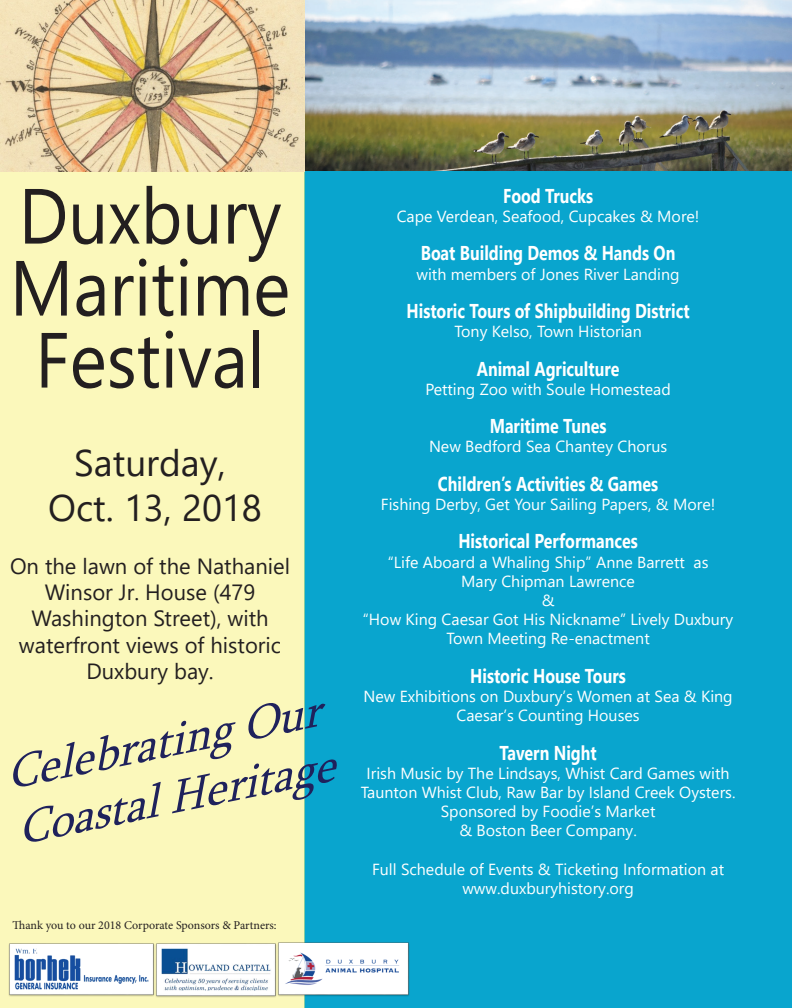
<style>
.page{position:relative;width:792px;height:1008px;background:#fff}
.page>*{position:absolute;margin:0;border:0;box-sizing:border-box;transform-origin:0 0}
.t1{font:78px/72px "Segoe UI";color:#231f20;text-align:center;scale:.91 1}
.t2{font:italic 47px/56.3px "Sylfaen";color:#1f225c}
.t3{font:37px/44.4px "Segoe UI";color:#231f20;text-align:center}
.t4{font:22px/26.4px "Segoe UI";color:#231f20;text-align:center}
.t5{font:700 20px "Segoe UI";color:#fff;scale:.8 1}
.t6{font:16px/19.2px "Segoe UI";color:#fff;text-align:center}
.t7{font:12px "Minion Pro";letter-spacing:-.005em;color:#231f20}
</style>
<div class="page">
<img style="left:304px;top:0;width:488px;height:171px">
<div style="left:304px;top:171px;width:488px;height:837px;background:#09a5ce"></div>
<svg style="left:0;top:0;width:304px;height:1008px;background:#f5eeb4"></svg>
<img style="left:157px;top:942px;width:119px;height:57px">
<img style="left:7px;top:942px;width:150px;height:57px">
<img style="left:276px;top:941px;width:134px;height:58px">
<h1 class="t1" style="left:10px;top:173px;width:310px">Duxbury<br>Maritime<br>Festival</h1>
<h3 class="t3" style="left:48px;top:438px;width:215px">Saturday,<br>Oct. 13, 2018</h3>
<h3 class="t4" style="left:10px;top:551px;width:282px">On the lawn of the Nathaniel<br>Winsor Jr. House (479<br>Washington Street), with waterfront views of historic<br>Duxbury bay.</h3>
<h2 class="t2" style="left:0;top:744px;width:325px;rotate:-11deg">Celebrating Our<br>Coastal Heritage</h2>
<p class="t7" style="left:13px;top:917px;width:266px">Thank you to our 2018 Corporate Sponsors &amp; Partners:</p>
<p class="t5" style="left:503px;top:177px;width:114px">Food Trucks</p>
<p class="t6" style="left:397px;top:205px;width:304px">Cape Verdean, Seafood, Cupcakes &amp; More!</p>
<p class="t5" style="left:421px;top:235px;width:320px">Boat Building Demos &amp; Hands On</p>
<p class="t6" style="left:417px;top:263px;width:265px">with members of Jones River Landing</p>
<p class="t5" style="left:407px;top:292px;width:355px">Historic Tours of Shipbuilding District</p>
<p class="t6" style="left:454px;top:321px;width:189px">Tony Kelso, Town Historian</p>
<p class="t5" style="left:477px;top:350px;width:180px">Animal Agriculture</p>
<p class="t6" style="left:425px;top:378px;width:247px">Petting Zoo with Soule Homestead</p>
<p class="t5" style="left:490px;top:407px;width:147px">Maritime Tunes</p>
<p class="t6" style="left:429px;top:436px;width:240px">New Bedford Sea Chantey Chorus</p>
<p class="t5" style="left:438px;top:465px;width:277px">Children’s Activities &amp; Games</p>
<p class="t6" style="left:381px;top:493px;width:336px">Fishing Derby, Get Your Sailing Papers, &amp; More!</p>
<p class="t5" style="left:458px;top:523px;width:226px">Historical Performances</p>
<p class="t6" style="left:363px;top:551px;width:372px">“Life Aboard a Whaling Ship” Anne Barrett as<br>Mary Chipman Lawrence<br>&amp;<br>“How King Caesar Got His Nickname” Lively Duxbury<br>Town Meeting Re-enactment</p>
<p class="t5" style="left:470px;top:657px;width:196px">Historic House Tours</p>
<p class="t6" style="left:363px;top:685px;width:371px">New Exhibitions on Duxbury’s Women at Sea &amp; King<br>Caesar’s Counting Houses</p>
<p class="t5" style="left:499px;top:734px;width:123px">Tavern Night</p>
<p class="t6" style="left:361px;top:762px;width:376px">Irish Music by The Lindsays, Whist Card Games with Taunton Whist Club, Raw Bar by Island Creek Oysters.<br>Sponsored by Foodie’s Market<br>&amp; Boston Beer Company.</p>
<p class="t6" style="left:372px;top:858px;width:354px">Full Schedule of Events &amp; Ticketing Information at www.duxburyhistory.org</p>
</div>
